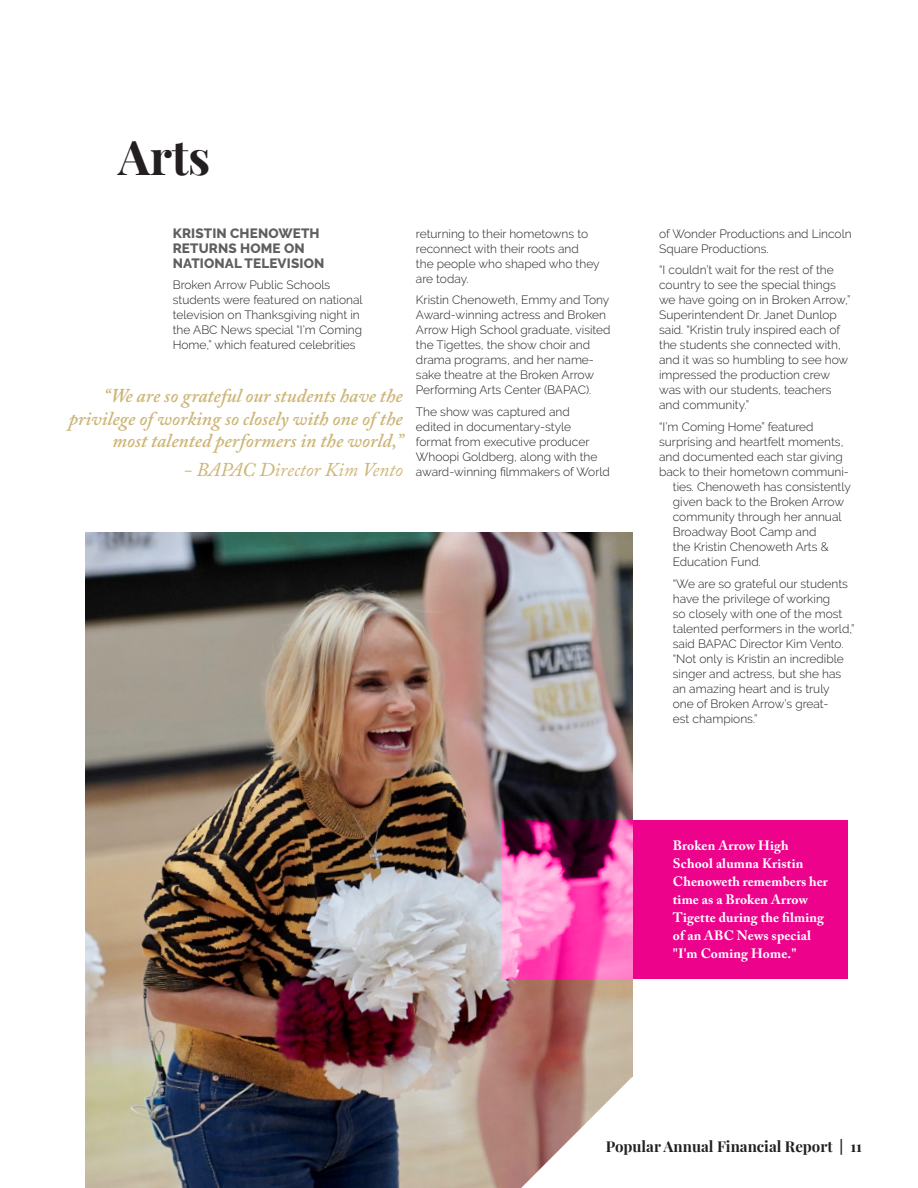
<style>
.page{position:relative;width:918px;height:1188px;background:#fff}
.page>*{position:absolute;margin:0;border:0;box-sizing:border-box;transform-origin:0 0}
.t1{font:700 48px "Playfair Display";color:#231f20}
.pullquote{font:italic 600 19.5px/22.5px "Adobe Caslon Pro";color:#ccb576;text-align:right}
.pullquote-2{font:italic 19.5px "Adobe Caslon Pro";color:#ccb576}
.t2{font:700 15px "Playfair Display";color:#231f20}
.Captions{font:700 13.5px/18px "Adobe Caslon Pro";letter-spacing:.01em;color:#fff}
.t3{font:800 13.5px/15px "Raleway";letter-spacing:.01em;color:#5f5f62}
.t4{font:300 12px/15px "Raleway";color:#231f20}
</style>
<div class="page">
<img style="left:85px;top:532px;width:547px;height:656px">
<svg style="left:521px;top:1077px;width:111px;height:111px"></svg>
<svg style="left:503px;top:820px;width:345px;height:159px;fill:#ed028c"></svg>
<h3 class="t1" style="left:118px;top:120px;width:94px">Arts</h3>
<h4 class="t3" style="left:173px;top:225px;width:153px">KRISTIN CHENOWETH<br>RETURNS HOME ON<br>NATIONAL TELEVISION</h4>
<p class="t4" style="left:173px;top:278px;width:191px">Broken Arrow Public Schools students were featured on national television on Thanksgiving night in the ABC News special “I’m Coming Home,” which featured celebrities</p>
<p class="pullquote" style="left:69px;top:384px;width:336px">“We are so grateful our students have the privilege of working so closely with one of the most talented performers in the world,”</p>
<p class="pullquote-2" style="left:184px;top:458px;width:221px">- BAPAC Director Kim Vento</p>
<p class="t4" style="left:416px;top:226px;width:185px">returning to their hometowns to reconnect with their roots and<br>the people who shaped who they are today.</p>
<p class="t4" style="left:416px;top:293px;width:196px">Kristin Chenoweth, Emmy and Tony<br>Award-winning actress and Broken<br>Arrow High School graduate, visited the Tigettes, the show choir and drama programs, and her name&shy;sake theatre at the Broken Arrow<br>Performing Arts Center (BAPAC).</p>
<p class="t4" style="left:416px;top:404px;width:195px">The show was captured and<br>edited in documentary-style format from executive producer<br>Whoopi Goldberg, along with the award-winning filmmakers of World</p>
<p class="t4" style="left:659px;top:226px;width:194px">of Wonder Productions and Lincoln<br>Square Productions.</p>
<p class="t4" style="left:659px;top:263px;width:193px">“I couldn’t wait for the rest of the country to see the special things we have going on in Broken Arrow,”<br>Superintendent Dr. Janet Dunlop said. “Kristin truly inspired each of the students she connected with, and it was so humbling to see how impressed the production crew was with our students, teachers and community.”</p>
<p class="t4" style="left:659px;top:419px;width:156px">“I’m Coming Home” featured</p>
<p class="t4" style="left:659px;top:434px;width:186px">surprising and heartfelt moments,</p>
<p class="t4" style="left:659px;top:449px;width:185px">and documented each star giving</p>
<p class="t4" style="left:659px;top:464px;width:191px">back to their hometown communi-</p>
<p class="t4" style="left:673px;top:479px;width:180px">ties. Chenoweth has consistently</p>
<p class="t4" style="left:673px;top:494px;width:173px">given back to the Broken Arrow</p>
<p class="t4" style="left:673px;top:509px;width:170px">community through her annual</p>
<p class="t4" style="left:673px;top:524px;width:145px">Broadway Boot Camp and</p>
<p class="t4" style="left:673px;top:539px;width:157px">the Kristin Chenoweth Arts &amp;</p>
<p class="t4" style="left:673px;top:554px;width:90px">Education Fund.</p>
<p class="t4" style="left:673px;top:576px;width:183px">“We are so grateful our students have the privilege of working<br>so closely with one of the most talented performers in the world,” said BAPAC Director Kim Vento. “Not only is Kristin an incredible singer and actress, but she has an amazing heart and is truly<br>one of Broken Arrow’s great-<br>est champions.”</p>
<p class="Captions" style="left:673px;top:837px;width:157px">Broken Arrow High<br>School alumna Kristin<br>Chenoweth remembers her time as a Broken Arrow<br>Tigette during the filming of an ABC News special "I'm Coming Home."</p>
<p class="t2" style="left:606px;top:1134px;width:258px">Popular Annual Financial Report | 11</p>
</div>
